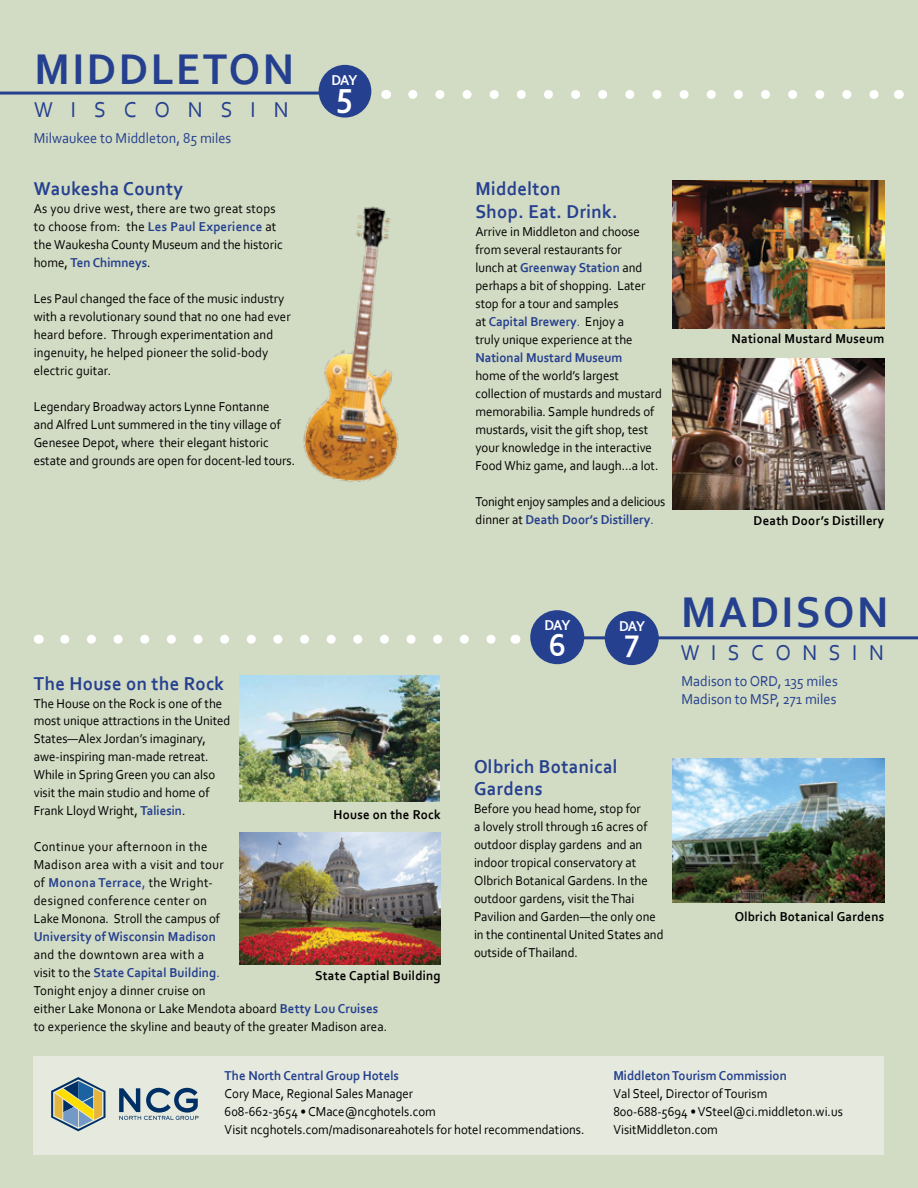
<style>
.page{position:relative;width:918px;height:1188px;background:#d2dbc3}
.page>*{position:absolute;margin:0;border:0;box-sizing:border-box;transform-origin:0 0}
.t1{font:700 45px "Corbel";letter-spacing:.06em;color:#25408f;scale:.95 1}
.t2{font:700 36px "Corbel";color:#fff;scale:.95 1}
.t3{font:700 33px "Corbel";color:#fff;scale:.95 1}
.t4{font:22.5px "Corbel";letter-spacing:.775em;color:#25408f;scale:.95 1}
.t5{font:700 19.5px/22.5px "Corbel";letter-spacing:.02em;color:#25408f;scale:.95 1}
.t6{font:15px/18px "Corbel";color:#25408f;scale:.95 1}
.t7{font:700 15px "Corbel";color:#fff;scale:.95 1}
.t8{font:13.5px/18px "Corbel";color:#000;scale:.95 1}
.t9{font:13.5px/18px "Corbel";letter-spacing:.03em;color:#000;scale:.95 1}
.t10{font:13.5px/18px "Corbel";letter-spacing:.02em;color:#000;scale:.95 1}
.t11{font:700 13.5px "Corbel";color:#25408f;scale:.95 1}
.t12{font:700 13.5px "Corbel";letter-spacing:.02em;color:#000;scale:.95 1}
.t13{font:13.5px/18px "Corbel";letter-spacing:-.02em;color:#000;scale:.95 1}
.s1{font-weight:700;color:#25408f}
.s2{color:#25408f}
</style>
<div class="page">
<hr style="left:543px;top:636px;width:375px;height:3px;background:#25408f">
<hr style="left:0;top:92px;width:358px;height:3px;background:#25408f">
<img style="left:303px;top:206px;width:96px;height:276px">
<img style="left:673px;top:181px;width:211px;height:148px">
<img style="left:239px;top:676px;width:200px;height:125px">
<img style="left:673px;top:759px;width:211px;height:144px">
<img style="left:240px;top:832px;width:201px;height:133px">
<img style="left:673px;top:359px;width:211px;height:151px">
<div style="left:34px;top:1056px;width:850px;height:98px;background:#e6eade"></div>
<svg style="left:51px;top:1077px;width:55px;height:54px"></svg>
<svg style="left:119px;top:1088px;width:80px;height:32px"></svg>
<div style="left:319px;top:65px;width:52px;height:53px;background:#25408f;border-radius:50%"></div>
<div style="left:530px;top:610px;width:54px;height:54px;background:#25408f;border-radius:50%"></div>
<div style="left:605px;top:611px;width:54px;height:54px;background:#25408f;border-radius:50%"></div>
<svg style="left:413px;top:90px;width:466px;height:9px"></svg>
<svg style="left:65px;top:635px;width:431px;height:9px"></svg>
<h1 class="t1" style="left:35px;top:41px;width:85px">middl</h1>
<h1 class="t1" style="left:176px;top:41px;width:125px">eton</h1>
<h3 class="t4" style="left:34px;top:95px;width:90px">wisco</h3>
<h3 class="t4" style="left:188px;top:95px;width:107px">ns in</h3>
<p class="t6" style="left:34px;top:129px;width:209px">Milwaukee to Middleton, 85 miles</p>
<h3 class="t5" style="left:34px;top:177px;width:159px">Waukesha County</h3>
<p class="t10" style="left:34px;top:199px;width:264px">As you drive west, there are two great stops to choose from: the <span class="s1">Les Paul Experience</span> at the Waukesha County Museum and the historic home, <span class="s1">Ten Chimneys</span>.</p>
<p class="t8" style="left:34px;top:289px;width:272px">Les Paul changed the face of the music industry with a revolutionary sound that no one had ever heard before. Through experimentation and ingenuity, he helped pioneer the solid-body electric guitar.</p>
<p class="t8" style="left:34px;top:397px;width:277px">Legendary Broadway actors Lynne Fontanne<br>and Alfred Lunt summered in the tiny village of Genesee Depot, where their elegant historic estate and grounds are open for docent-led tours.</p>
<p class="t7" style="left:331px;top:71px;width:29px">day</p>
<h2 class="t2" style="left:336px;top:72px;width:19px">5</h2>
<h3 class="t5" style="left:34px;top:671px;width:202px">The House on the Rock</h3>
<p class="t8" style="left:34px;top:694px;width:209px">The House on the Rock is one of the most unique attractions in the United States—Alex Jordan’s imaginary, awe-inspiring man-made retreat.<br>While in Spring Green you can also visit the main studio and home of Frank Lloyd Wright, <span class="s1">Taliesin</span>.</p>
<p class="t9" style="left:34px;top:838px;width:202px">Continue your afternoon in the<br>Madison area with a visit and tour of <span class="s1">Monona Terrace</span><span class="s2">,</span> the Wright&shy;designed conference center on<br>Lake Monona. Stroll the campus of</p>
<p class="t11" style="left:34px;top:929px;width:193px">University of Wisconsin Madison</p>
<p class="t8" style="left:34px;top:946px;width:374px">and the downtown area with a<br>visit to the <span class="s1">State Capital Building</span><span class="s2">.<br></span>Tonight enjoy a dinner cruise on<br>either Lake Monona or Lake Mendota aboard <span class="s1">Betty Lou Cruises </span>to experience the skyline and beauty of the greater Madison area.</p>
<p class="t12" style="left:334px;top:806px;width:114px">House on the Rock</p>
<p class="t12" style="left:315px;top:968px;width:134px">State Captial Building</p>
<h3 class="t5" style="left:476px;top:177px;width:151px">Middelton<br>Shop. Eat. Drink.</h3>
<p class="t8" style="left:476px;top:222px;width:180px">Arrive in Middleton and choose from several restaurants for lunch at <span class="s1">Greenway Station</span> and perhaps a bit of shopping. Later stop for a tour and samples<br>at <span class="s1">Capital Brewery</span><span class="s2">.</span> Enjoy a truly unique experience at the</p>
<p class="t11" style="left:476px;top:349px;width:156px">National Mustard Museum</p>
<p class="t8" style="left:476px;top:366px;width:198px">home of the world’s largest collection of mustards and mustard memorabilia. Sample hundreds of mustards, visit the gift shop, test your knowledge in the interactive Food Whiz game, and laugh...a lot.</p>
<p class="t13" style="left:476px;top:492px;width:201px">Tonight enjoy samples and a delicious dinner at <span class="s1">Death Door’s Distillery</span><span class="s2">.</span></p>
<p class="t12" style="left:732px;top:330px;width:162px">National Mustard Museum</p>
<p class="t12" style="left:754px;top:512px;width:139px">Death Door’s Distillery</p>
<p class="t7" style="left:544px;top:616px;width:29px">day</p>
<h3 class="t3" style="left:549px;top:624px;width:20px">6</h3>
<p class="t7" style="left:619px;top:617px;width:29px">day</p>
<h3 class="t3" style="left:624px;top:619px;width:18px">7</h3>
<h1 class="t1" style="left:681px;top:585px;width:34px">mad</h1>
<h1 class="t1" style="left:782px;top:585px;width:114px">ison</h1>
<h3 class="t4" style="left:681px;top:639px;width:72px">wisco</h3>
<h3 class="t4" style="left:803px;top:639px;width:87px">ns in</h3>
<p class="t6" style="left:681px;top:672px;width:166px">Madison to ORD, 135 miles<br>Madison to MSP, 271 miles</p>
<h3 class="t5" style="left:474px;top:755px;width:153px">Olbrich Botanical<br>Gardens</h3>
<p class="t8" style="left:474px;top:799px;width:201px">Before you head home, stop for<br>a lovely stroll through 16 acres of outdoor display gardens and an indoor tropical conservatory at<br>Olbrich Botanical Gardens. In the outdoor gardens, visit the Thai<br>Pavilion and Garden—the only one in the continental United States and outside of Thailand.</p>
<p class="t12" style="left:735px;top:908px;width:159px">Olbrich Botanical Gardens</p>
<p class="t11" style="left:225px;top:1067px;width:185px">The North Central Group Hotels</p>
<p class="t8" style="left:225px;top:1084px;width:380px">Cory Mace, Regional Sales Manager<br>608-662-3654 • CMace@ncghotels.com<br>Visit ncghotels.com/madisonareahotels for hotel recommendations.</p>
<p class="t11" style="left:613px;top:1067px;width:184px">Middleton Tourism Commission</p>
<p class="t8" style="left:613px;top:1084px;width:243px">Val Steel, Director of Tourism<br>800-688-5694 • VSteel@ci.middleton.wi.us<br>VisitMiddleton.com</p>
</div>
